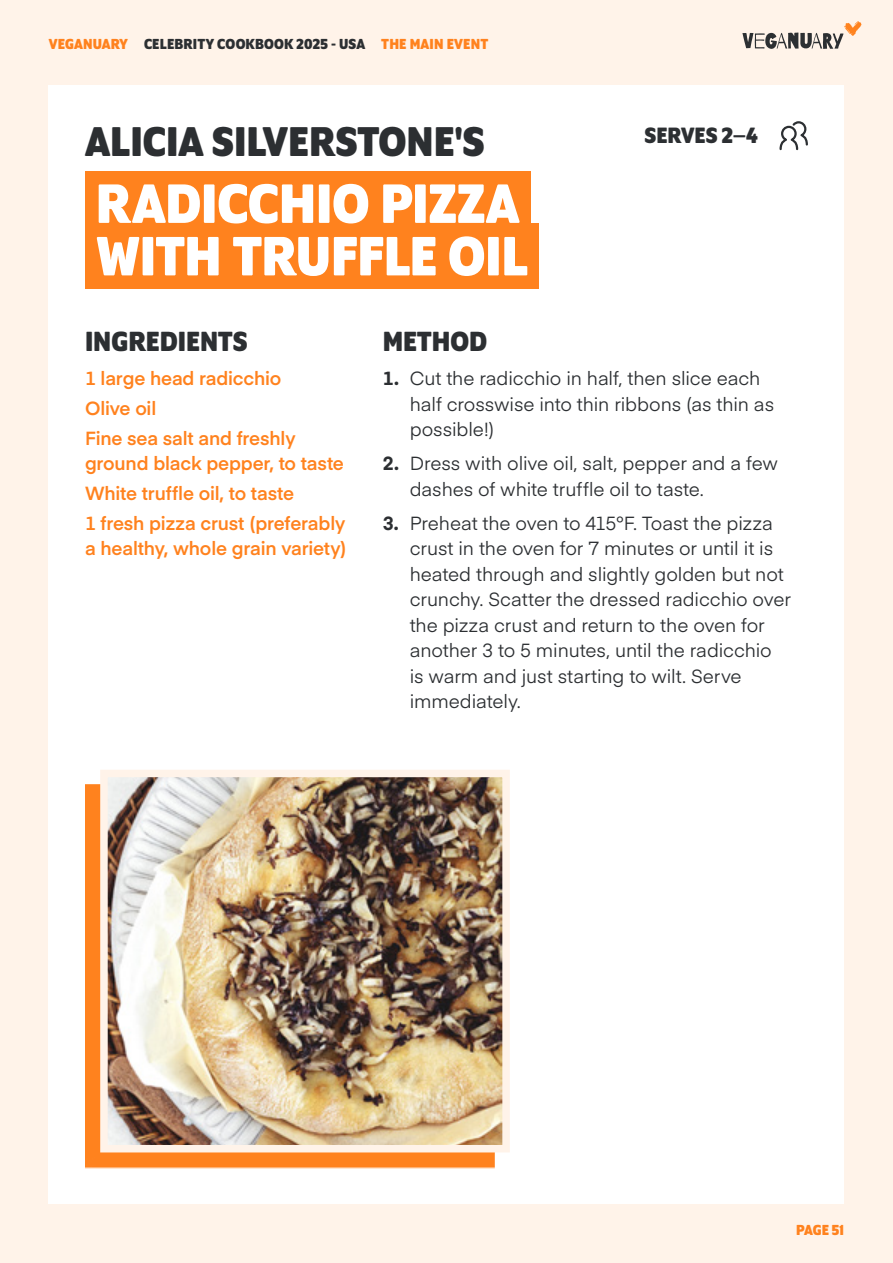
<style>
.page{position:relative;width:893px;height:1263px;background:#fff3e9}
.page>*{position:absolute;margin:0;border:0;box-sizing:border-box;transform-origin:0 0}
.Recipe_Title_-_Orange{font:700 60px "Program OT";letter-spacing:-.005em;color:#fff}
.Recipe_Author{font:700 45px "Program OT";color:#2c2f32}
.Ingredients___Method{font:700 30px "Program OT";color:#2c2f32}
.Portion{font:700 24px "Program OT";letter-spacing:.005em;color:#2c2f32}
.t1{font:18.75px/25.5px "Eina 01";letter-spacing:-.005em;color:#2c2f32}
.Ingredients__list{font:600 18.75px/25.5px "Eina 01";letter-spacing:-.01em;color:#ff821e}
.t2{font:700 15.75px "Program OT";letter-spacing:.01em;color:#2c2f32}
.t3{font:700 15.75px "Program OT";color:#ff821e}
.s1{color:#ff821e}
.s2{font-weight:700}
</style>
<div class="page">
<div style="left:49px;top:85px;width:795px;height:1118px;background:#fff"></div>
<div style="left:85px;top:785px;width:410px;height:384px;background:#ff821e"></div>
<img style="left:96px;top:770px;width:414px;height:386px">
<svg style="left:742px;top:21px;width:119px;height:28px"></svg>
<div style="left:85px;top:171px;width:445px;height:66px;background:#ff821e"></div>
<div style="left:85px;top:224px;width:454px;height:65px;background:#ff821e"></div>
<svg style="left:779px;top:121px;width:29px;height:30px"></svg>
<p class="t2" style="left:49px;top:35px;width:441px"><span class="s1">VEGANUARY</span> CELEBRITY COOKBOOK 2025 - USA <span class="s1">THE MAIN EVENT</span></p>
<p class="Recipe_Author" style="left:85px;top:116px;width:401px">ALICIA SILVERSTONE'S</p>
<p class="Recipe_Title_-_Orange" style="left:96px;top:169px;width:425px">RADICCHIO PIZZA</p>
<p class="Recipe_Title_-_Orange" style="left:96px;top:221px;width:434px">WITH TRUFFLE OIL</p>
<p class="Portion" style="left:644px;top:121px;width:115px">SERVES 2–4</p>
<p class="Ingredients___Method" style="left:85px;top:324px;width:164px">INGREDIENTS</p>
<p class="Ingredients__list" style="left:85px;top:365px;width:198px">1 large head radicchio</p>
<p class="Ingredients__list" style="left:85px;top:394px;width:73px">Olive oil</p>
<p class="Ingredients__list" style="left:85px;top:424px;width:260px">Fine sea salt and freshly ground black pepper, to taste</p>
<p class="Ingredients__list" style="left:85px;top:479px;width:211px">White truffle oil, to taste</p>
<p class="Ingredients__list" style="left:85px;top:509px;width:263px">1 fresh pizza crust (preferably a healthy, whole grain variety)</p>
<p class="Ingredients___Method" style="left:383px;top:324px;width:106px">METHOD</p>
<p class="t1" style="left:410px;top:364px;width:366px;text-indent:-27px"><span class="s2">1.</span> Cut the radicchio in half, then slice each half crosswise into thin ribbons (as thin as possible!)</p>
<p class="t1" style="left:410px;top:449px;width:370px;text-indent:-27px"><span class="s2">2.</span> Dress with olive oil, salt, pepper and a few dashes of white truffle oil to taste.</p>
<p class="t1" style="left:410px;top:509px;width:383px;text-indent:-27px"><span class="s2">3.</span> Preheat the oven to 415°F. Toast the pizza crust in the oven for 7 minutes or until it is heated through and slightly golden but not crunchy. Scatter the dressed radicchio over the pizza crust and return to the oven for another 3 to 5 minutes, until the radicchio<br>is warm and just starting to wilt. Serve immediately.</p>
<p class="t3" style="left:796px;top:1221px;width:50px">PAGE 51</p>
</div>
